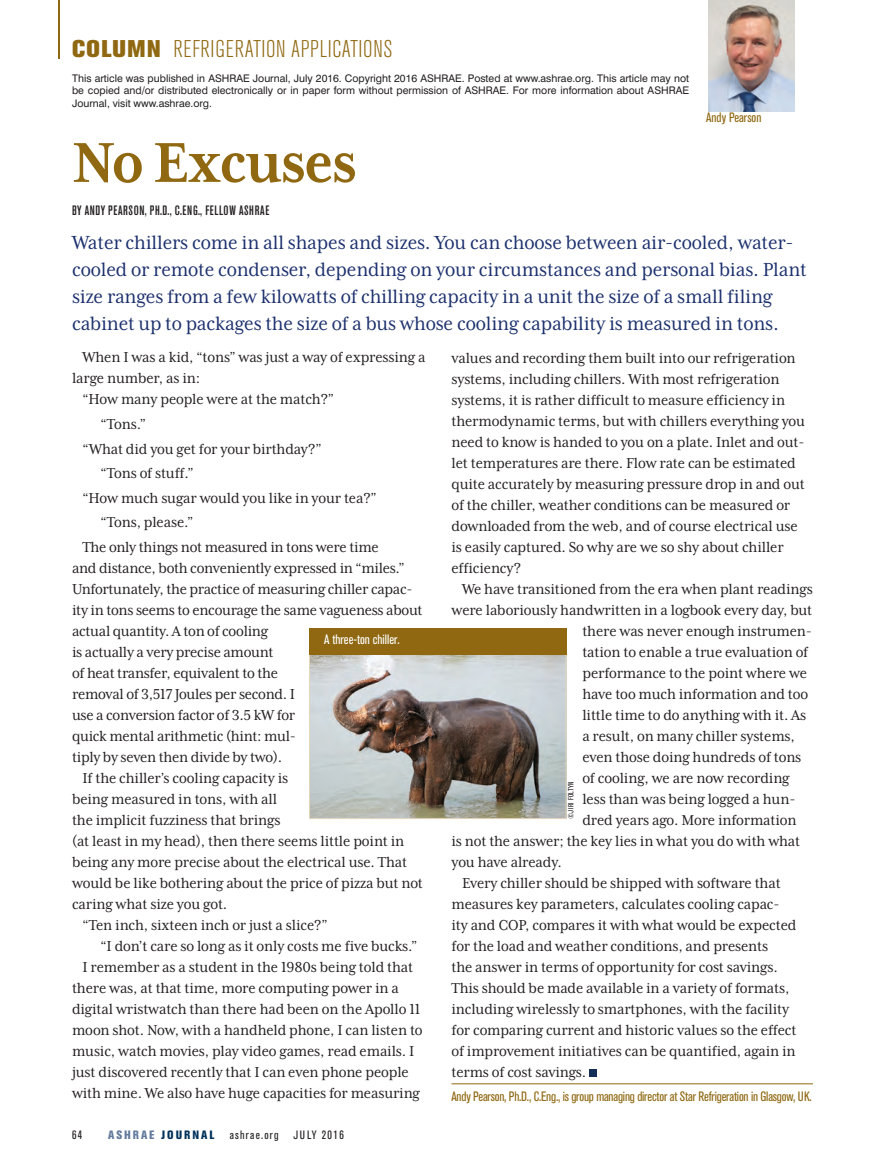
<style>
.page{position:relative;width:885px;height:1175px;background:#fff}
.page>*{position:absolute;margin:0;border:0;box-sizing:border-box;transform-origin:0 0}
.t1{font:700 64.5px "Mrs Eaves XL Serif Nar OT";letter-spacing:-.02em;color:#8f6811}
.t2{font:300 condensed 24px "Akzidenz Grotesk BE";letter-spacing:.03em;color:#8f6811}
.t3{font:21.75px/27px "Mrs Eaves XL Serif Nar OT";letter-spacing:-.01em;color:#1d316e}
.text_indent{font:16.5px/21px "Mrs Eaves XL Serif Nar OT";letter-spacing:-.01em;color:#231f20}
.about_the_author__et{font:condensed 13.5px "Akzidenz Grotesk BE";letter-spacing:-.015em;color:#8f6811}
.authors{font:500 condensed 13.5px "Akzidenz Grotesk BE";letter-spacing:.05em;color:#231f20}
.table_header_KO{font:condensed 13.5px "Akzidenz Grotesk BE";color:#fff}
.running_foot{font:condensed 12px "Akzidenz Grotesk BE";letter-spacing:.105em;color:#231f20}
.t4{font:800 condensed 12px "Akzidenz Grotesk BE";letter-spacing:.165em;color:#00315a}
.t5{font:10.5px/12.6px "Swiss 721 BT";color:#231f20;text-align:justify}
.photo_credit{font:condensed 7.5px "Akzidenz Grotesk BE";letter-spacing:.04em;color:#231f20}
.s1{font-weight:800;font-stretch:normal}
.s2{color:#647b9d}
</style>
<div class="page">
<hr style="left:58px;top:0;width:2px;height:58px;background:#8f6811">
<img style="left:708px;top:0;width:86px;height:111px">
<hr style="left:451px;top:1083px;width:361px;height:1px;background:#8f6811">
<div style="left:589px;top:1068px;width:7px;height:8px;background:#142e58"></div>
<img style="left:311px;top:654px;width:253px;height:163px">
<div style="left:309px;top:648px;width:257px;height:171px;border:1px solid #e6d7be"></div>
<div style="left:309px;top:628px;width:257px;height:26px;background:#8f6811"></div>
<h2 class="t2" style="left:72px;top:36px;width:322px"><span class="s1">COLUMN</span> REFRIGERATION APPLICATIONS</h2>
<p class="t5" style="left:72px;top:71px;width:618px">This article was published in ASHRAE Journal, July 2016. Copyright 2016 ASHRAE. Posted at www.ashrae.org. This article may not be copied and/or distributed electronically or in paper form without permission of ASHRAE. For more information about ASHRAE Journal, visit www.ashrae.org.</p>
<h1 class="t1" style="left:72px;top:130px;width:286px">No Excuses</h1>
<p class="authors" style="left:72px;top:203px;width:199px">BY ANDY PEARSON, PH.D., C.ENG., FELLOW ASHRAE</p>
<p class="about_the_author__et" style="left:706px;top:110px;width:57px">Andy Pearson</p>
<p class="t3" style="left:72px;top:229px;width:736px">Water chillers come in all shapes and sizes. You can choose between air-cooled, water&shy;cooled or remote condenser, depending on your circumstances and personal bias. Plant size ranges from a few kilowatts of chilling capacity in a unit the size of a small filing cabinet up to packages the size of a bus whose cooling capability is measured in tons.</p>
<p class="text_indent" style="left:72px;top:347px;width:355px;text-indent:10px">When I was a kid, “tons” was just a way of expressing a large number, as in:</p>
<p class="text_indent" style="left:82px;top:389px;width:253px">“How many people were at the match?”</p>
<p class="text_indent" style="left:100px;top:413px;width:47px">“Tons.”</p>
<p class="text_indent" style="left:82px;top:438px;width:240px">“What did you get for your birthday?”</p>
<p class="text_indent" style="left:100px;top:463px;width:94px">“Tons of stuff.”</p>
<p class="text_indent" style="left:82px;top:487px;width:295px">“How much sugar would you like in your tea?”</p>
<p class="text_indent" style="left:100px;top:512px;width:94px">“Tons, please.”</p>
<p class="text_indent" style="left:72px;top:536px;width:352px;text-indent:10px">The only things not measured in tons were time<br>and distance, both conveniently expressed in “miles.” Unfortunately, the practice of measuring chiller capac&shy;ity in tons seems to encourage the same vagueness about actual quantity. A ton of cooling<br>is actually a very precise amount<br>of heat transfer, equivalent to the<br>removal of 3,517 Joules per second. I<br>use a conversion factor of 3.5 kW for<br>quick mental arithmetic (hint: mul-<br>tiply by seven then divide by two).</p>
<p class="text_indent" style="left:72px;top:767px;width:352px;text-indent:10px">If the chiller’s cooling capacity is<br>being measured in tons, with all<br>the implicit fuzziness that brings<br>(at least in my head), then there seems little point in being any more precise about the electrical use. That would be like bothering about the price of pizza but not caring what size you got.</p>
<p class="text_indent" style="left:82px;top:914px;width:246px">“Ten inch, sixteen inch or just a slice?”</p>
<p class="text_indent" style="left:100px;top:935px;width:318px">“I don’t care so long as it only costs me five bucks.”</p>
<p class="text_indent" style="left:72px;top:957px;width:352px;text-indent:10px">I remember as a student in the 1980s being told that there was, at that time, more computing power in a digital wristwatch than there had been on the Apollo 11 moon shot. Now, with a handheld phone, I can listen to music, watch movies, play video games, read emails. I just discovered recently that I can even phone people with mine. We also have huge capacities for measuring</p>
<p class="text_indent" style="left:451px;top:347px;width:355px">values and recording them built into our refrigeration systems, including chillers. With most refrigeration systems, it is rather difficult to measure efficiency in thermodynamic terms, but with chillers everything you need to know is handed to you on a plate. Inlet and out&shy;let temperatures are there. Flow rate can be estimated quite accurately by measuring pressure drop in and out of the chiller, weather conditions can be measured or downloaded from the web, and of course electrical use is easily captured. So why are we so shy about chiller efficiency?</p>
<p class="text_indent" style="left:462px;top:578px;width:352px">We have transitioned from the era when plant readings</p>
<p class="text_indent" style="left:451px;top:599px;width:362px">were laboriously handwritten in a logbook every day, but</p>
<p class="text_indent" style="left:582px;top:620px;width:231px">there was never enough instrumen-</p>
<p class="text_indent" style="left:582px;top:641px;width:227px">tation to enable a true evaluation of</p>
<p class="text_indent" style="left:582px;top:662px;width:226px">performance to the point where we</p>
<p class="text_indent" style="left:582px;top:683px;width:227px">have too much information and too</p>
<p class="text_indent" style="left:582px;top:704px;width:225px">little time to do anything with it. As</p>
<p class="text_indent" style="left:582px;top:725px;width:214px">a result, on many chiller systems,</p>
<p class="text_indent" style="left:582px;top:746px;width:220px">even those doing hundreds of tons</p>
<p class="text_indent" style="left:582px;top:767px;width:209px">of cooling, we are now recording</p>
<p class="text_indent" style="left:582px;top:788px;width:214px">less than was being logged a hun-</p>
<p class="text_indent" style="left:582px;top:809px;width:215px">dred years ago. More information</p>
<p class="text_indent" style="left:451px;top:830px;width:350px">is not the answer; the key lies in what you do with what</p>
<p class="text_indent" style="left:451px;top:851px;width:112px">you have already.</p>
<p class="text_indent" style="left:451px;top:872px;width:346px;text-indent:10px">Every chiller should be shipped with software that measures key parameters, calculates cooling capac&shy;ity and COP, compares it with what would be expected for the load and weather conditions, and presents<br>the answer in terms of opportunity for cost savings.<br>This should be made available in a variety of formats, including wirelessly to smartphones, with the facility for comparing current and historic values so the effect of improvement initiatives can be quantified, again in terms of cost savings.</p>
<p class="table_header_KO" style="left:324px;top:632px;width:77px">A three-ton chiller.</p>
<p class="photo_credit" style="left:566px;top:819px;width:39px;rotate:-90deg">©JIRI FOLTYN</p>
<p class="about_the_author__et" style="left:451px;top:1088px;width:362px">Andy Pearson, Ph.D., C.Eng., is group managing director at Star Refrigeration in Glasgow, UK.</p>
<p class="running_foot" style="left:72px;top:1128px;width:12px">64</p>
<p class="t4" style="left:108px;top:1127px;width:108px"><span class="s2">ASHRAE</span> JOURNAL</p>
<p class="running_foot" style="left:230px;top:1128px;width:116px">ashrae.org JULY 2016</p>
</div>
